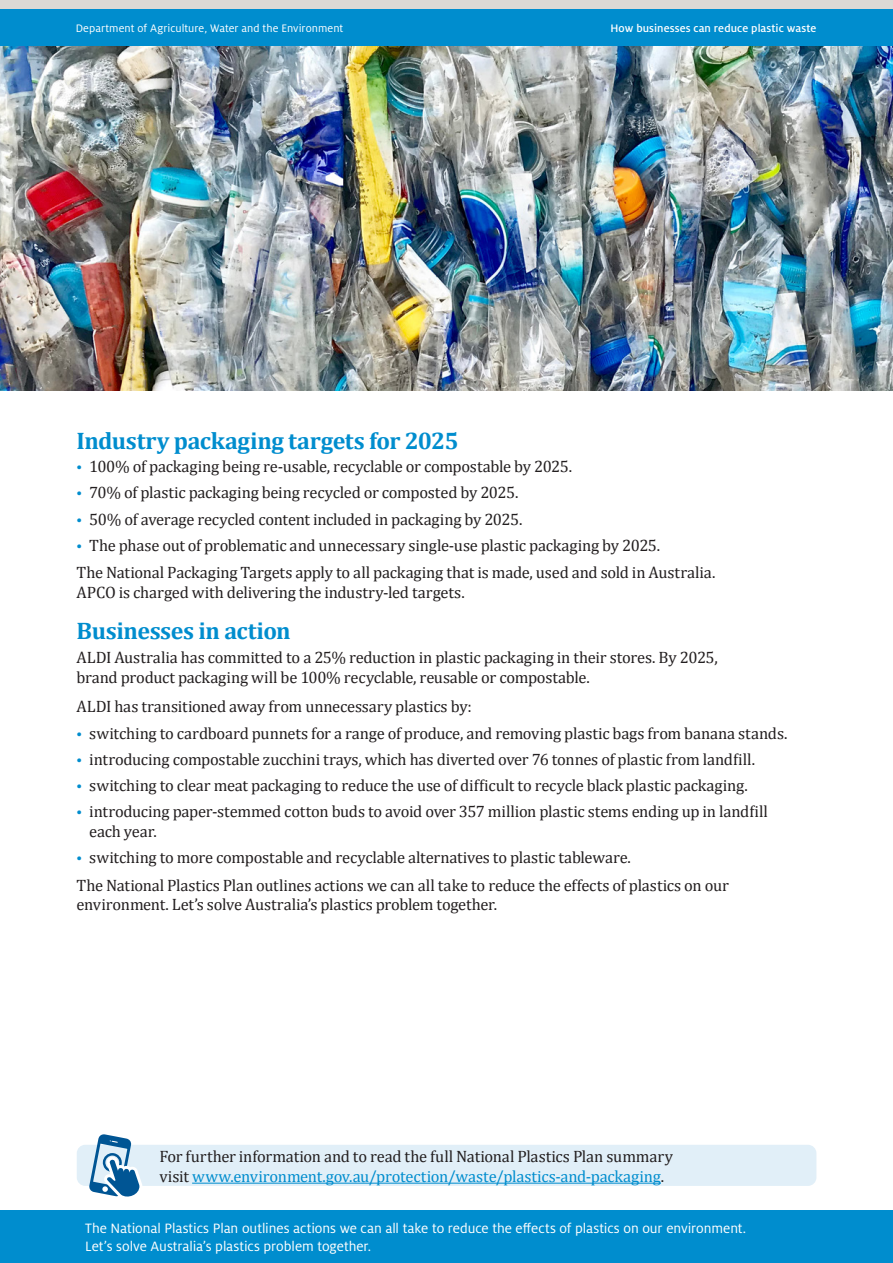
<style>
.page{position:relative;width:893px;height:1263px;background:#fff}
.page>*{position:absolute;margin:0;border:0;box-sizing:border-box;transform-origin:0 0}
.Sub_Heading_1{font:700 24px "Cambria";letter-spacing:-.015em;color:#008dce}
.Body_copy{font:16.5px/19.8px "Cambria";letter-spacing:-.015em;color:#231f20}
.Body_copy-2{font:15px/18px "Milo Pro";color:#fff}
.t1{font:12px "Milo Pro";letter-spacing:.005em;color:#fff}
.t2{font:500 12px "Milo Pro";letter-spacing:.01em;color:#fff}
.s1{font-size:12.75px;color:#008dce}
.s2{color:#008dce}
</style>
<div class="page">
<div style="left:0;top:9px;width:893px;height:38px;background:#008dce"></div>
<div style="left:0;top:0;width:893px;height:9px;background:#dcd9d5"></div>
<img style="left:0;top:47px;width:893px;height:343px">
<div style="left:77px;top:1145px;width:739px;height:41px;background:#e1eff8;border-radius:9px"></div>
<hr style="left:192px;top:1183px;width:469px;height:1px;background:#008dce">
<div style="left:0;top:1211px;width:893px;height:52px;background:#008dce"></div>
<svg style="left:89px;top:1134px;width:54px;height:63px"></svg>
<p class="t1" style="left:76px;top:22px;width:269px">Department of Agriculture, Water and the Environment</p>
<p class="t2" style="left:610px;top:22px;width:208px">How businesses can reduce plastic waste</p>
<p class="Sub_Heading_1" style="left:77px;top:424px;width:383px">Industry packaging targets for 2025</p>
<p class="Body_copy" style="left:77px;top:457px;width:497px"><span class="s1">•</span> 100% of packaging being re-usable, recyclable or compostable by 2025.</p>
<p class="Body_copy" style="left:77px;top:483px;width:443px"><span class="s1">•</span> 70% of plastic packaging being recycled or composted by 2025.</p>
<p class="Body_copy" style="left:77px;top:509px;width:447px"><span class="s1">•</span> 50% of average recycled content included in packaging by 2025.</p>
<p class="Body_copy" style="left:77px;top:535px;width:585px"><span class="s1">•</span> The phase out of problematic and unnecessary single-use plastic packaging by 2025.</p>
<p class="Body_copy" style="left:77px;top:562px;width:640px">The National Packaging Targets apply to all packaging that is made, used and sold in Australia.<br>APCO is charged with delivering the industry-led targets.</p>
<p class="Sub_Heading_1" style="left:77px;top:614px;width:216px">Businesses in action</p>
<p class="Body_copy" style="left:77px;top:648px;width:643px">ALDI Australia has committed to a 25% reduction in plastic packaging in their stores. By 2025, brand product packaging will be 100% recyclable, reusable or compostable.</p>
<p class="Body_copy" style="left:77px;top:696px;width:397px">ALDI has transitioned away from unnecessary plastics by:</p>
<p class="Body_copy" style="left:77px;top:723px;width:712px"><span class="s1">•</span> switching to cardboard punnets for a range of produce, and removing plastic bags from banana stands.</p>
<p class="Body_copy" style="left:77px;top:749px;width:680px"><span class="s1">•</span> introducing compostable zucchini trays, which has diverted over 76 tonnes of plastic from landfill.</p>
<p class="Body_copy" style="left:77px;top:775px;width:673px"><span class="s1">•</span> switching to clear meat packaging to reduce the use of difficult to recycle black plastic packaging.</p>
<p class="Body_copy" style="left:89px;top:802px;width:680px;text-indent:-13px"><span class="s1">•</span> introducing paper-stemmed cotton buds to avoid over 357 million plastic stems ending up in landfill each year.</p>
<p class="Body_copy" style="left:77px;top:848px;width:556px"><span class="s1">•</span> switching to more compostable and recyclable alternatives to plastic tableware.</p>
<p class="Body_copy" style="left:77px;top:875px;width:654px">The National Plastics Plan outlines actions we can all take to reduce the effects of plastics on our environment. Let’s solve Australia’s plastics problem together.</p>
<p class="Body_copy" style="left:159px;top:1146px;width:515px">For further information and to read the full National Plastics Plan summary visit <span class="s2">www.environment.gov.au/protection/waste/plastics-and-packaging</span>.</p>
<p class="Body_copy-2" style="left:85px;top:1219px;width:663px">The National Plastics Plan outlines actions we can all take to reduce the effects of plastics on our environment.<br>Let’s solve Australia’s plastics problem together.</p>
</div>
